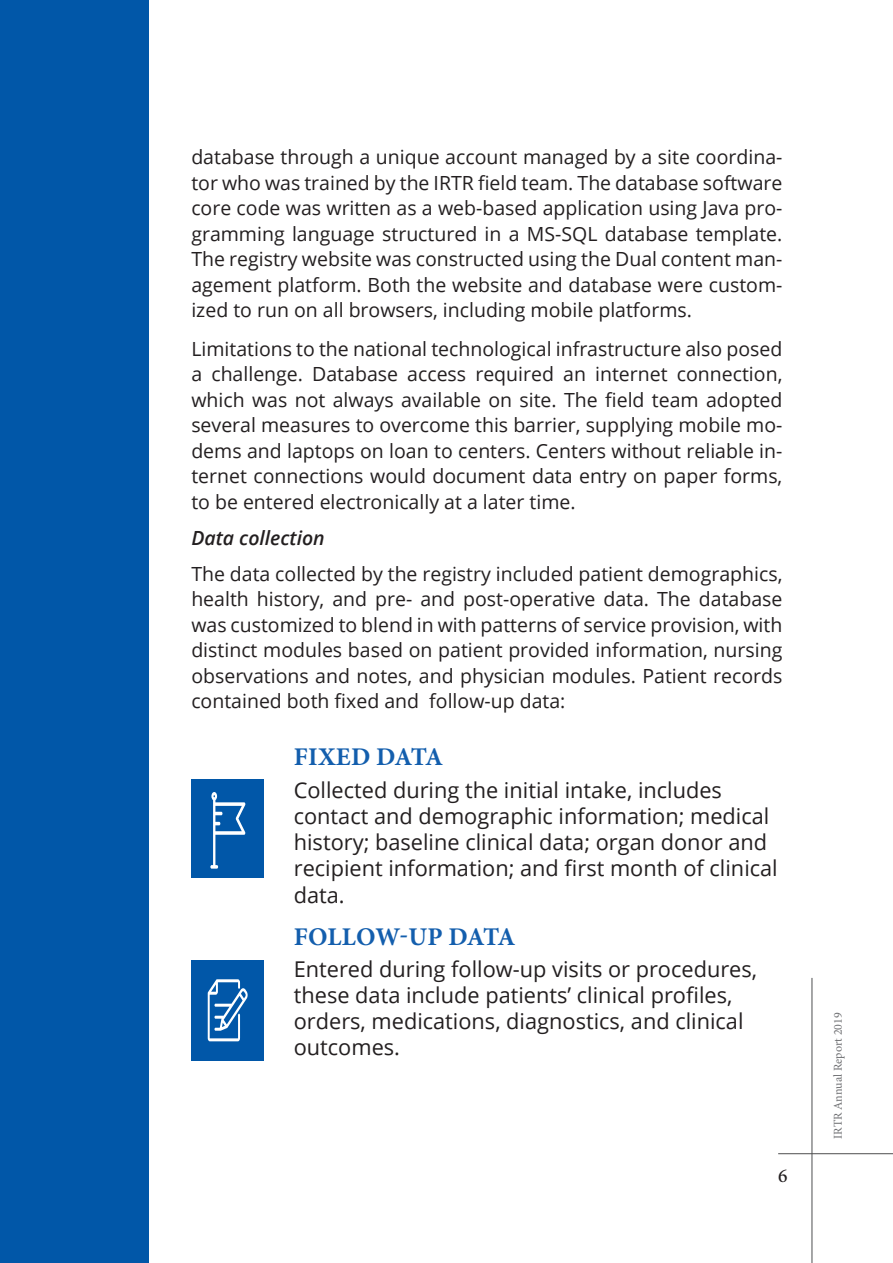
<style>
.page{position:relative;width:893px;height:1263px;background:#fff}
.page>*{position:absolute;margin:0;border:0;box-sizing:border-box;transform-origin:0 0}
.t1{font:700 25.5px "Minion Pro";letter-spacing:.005em;color:#135ead}
.t2{font:21.75px/26.1px "Open Sans";color:#231f20}
.t3{font:19.5px/25.5px "Open Sans";color:#231f20;text-align:justify}
.t4{font:italic 600 19.5px "Open Sans";color:#231f20}
.t5{font:500 19.5px "Minion Pro";color:#231f20}
.t6{font:12px "Minion Pro";color:#6f7073}
</style>
<div class="page">
<div style="left:0;top:0;width:149px;height:1263px;background:#0157a8"></div>
<div style="left:192px;top:960px;width:72px;height:101px;background:#0157a8"></div>
<div style="left:192px;top:780px;width:72px;height:98px;background:#0157a8"></div>
<svg style="left:210px;top:792px;width:35px;height:77px"></svg>
<svg style="left:208px;top:979px;width:40px;height:62px"></svg>
<hr style="left:812px;top:978px;width:1px;height:285px;background:#4e4f50">
<hr style="left:778px;top:1153px;width:115px;height:1px;background:#4e4f50">
<p class="t3" style="left:191px;top:144px;width:593px">database through a unique account managed by a site coordina&shy;tor who was trained by the IRTR field team. The database software core code was written as a web-based application using Java pro&shy;gramming language structured in a MS-SQL database template.<br>The registry website was constructed using the Dual content man&shy;agement platform. Both the website and database were custom&shy;ized to run on all browsers, including mobile platforms.</p>
<p class="t3" style="left:191px;top:335px;width:593px">Limitations to the national technological infrastructure also posed a challenge. Database access required an internet connection, which was not always available on site. The field team adopted several measures to overcome this barrier, supplying mobile mo&shy;dems and laptops on loan to centers. Centers without reliable in&shy;ternet connections would document data entry on paper forms, to be entered electronically at a later time.</p>
<p class="t4" style="left:191px;top:524px;width:135px">Data collection</p>
<p class="t3" style="left:191px;top:560px;width:593px">The data collected by the registry included patient demographics, health history, and pre- and post-operative data. The database was customized to blend in with patterns of service provision, with distinct modules based on patient provided information, nursing observations and notes, and physician modules. Patient records contained both fixed and follow-up data:</p>
<p class="t1" style="left:294px;top:739px;width:151px">FIXED DATA</p>
<p class="t2" style="left:294px;top:777px;width:485px">Collected during the initial intake, includes contact and demographic information; medical history; baseline clinical data; organ donor and recipient information; and first month of clinical data.</p>
<p class="t1" style="left:294px;top:919px;width:223px">FOLLOW-UP DATA</p>
<p class="t2" style="left:294px;top:955px;width:465px">Entered during follow-up visits or procedures, these data include patients’ clinical profiles, orders, medications, diagnostics, and clinical outcomes.</p>
<p class="t5" style="left:778px;top:1163px;width:11px">6</p>
<p class="t6" style="left:830px;top:1138px;width:128px;rotate:-90deg">IRTR Annual Report 2019</p>
</div>
